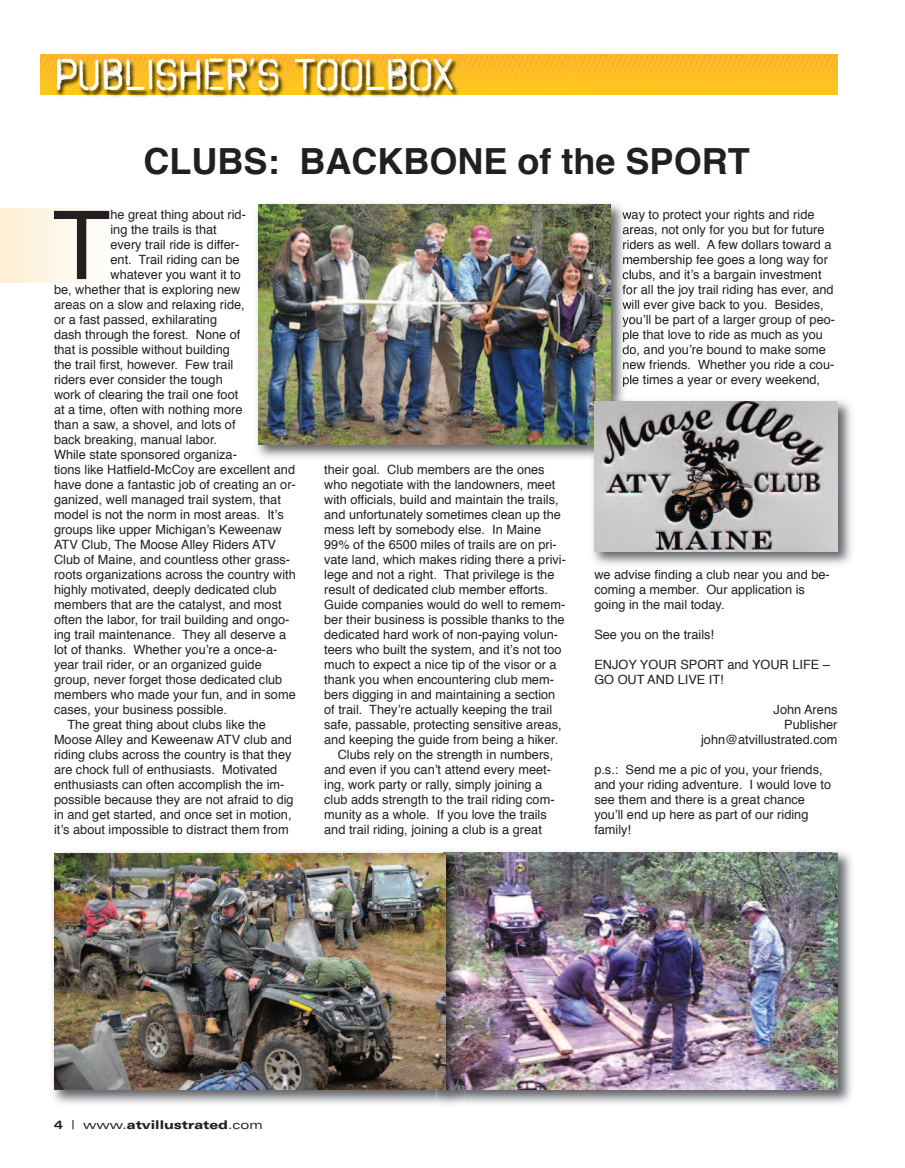
<style>
.page{position:relative;width:905px;height:1168px;background:#fff}
.page>*{position:absolute;margin:0;border:0;box-sizing:border-box;transform-origin:0 0}
.t1{font:95.1px "Helvetica";color:#231f20}
.t2{font:45px "Octin Spraypaint Free";color:#fff}
.t3{font:700 36px "Helvetica";color:#231f20}
.t4{font:12.75px/15px "Helvetica";color:#231f20}
.t5{font:900 expanded 12px "Univers";color:#231f20}
.s1{font-weight:700}
.s2{font-weight:400}
</style>
<div class="page">
<div style="left:0;top:208px;width:112px;height:75px;background:linear-gradient(to right,#feefd4,#fefefd)"></div>
<img style="left:40px;top:54px;width:797px;height:40px">
<img style="left:49px;top:54px;width:531px;height:43px">
<img style="left:52px;top:851px;width:800px;height:253px">
<img style="left:465px;top:852px;width:372px;height:237px">
<img style="left:256px;top:203px;width:373px;height:255px">
<svg style="left:622px;top:211px;width:8px;height:9px"></svg>
<svg style="left:623px;top:227px;width:7px;height:22px"></svg>
<svg style="left:623px;top:256px;width:7px;height:8px"></svg>
<svg style="left:622px;top:270px;width:8px;height:25px"></svg>
<svg style="left:622px;top:301px;width:8px;height:9px"></svg>
<svg style="left:622px;top:316px;width:8px;height:39px"></svg>
<svg style="left:623px;top:361px;width:7px;height:8px"></svg>
<svg style="left:623px;top:376px;width:6px;height:11px"></svg>
<img style="left:259px;top:205px;width:351px;height:239px">
<img style="left:436px;top:851px;width:29px;height:254px">
<img style="left:443px;top:852px;width:22px;height:237px">
<img style="left:54px;top:853px;width:391px;height:236px">
<img style="left:588px;top:395px;width:264px;height:175px">
<img style="left:594px;top:401px;width:243px;height:150px">
<h2 class="t2" style="left:54px;top:49px;width:403px">PUBLISHER’S TOOLBOX</h2>
<h3 class="t3" style="left:143px;top:146px;width:607px">CLUBS: BACKBONE of the SPORT</h3>
<h1 class="t1" style="left:52px;top:206px;width:60px">T</h1>
<p class="t4" style="left:110px;top:208px;width:137px">he great thing about rid-</p>
<p class="t4" style="left:110px;top:223px;width:108px">ing the trails is that</p>
<p class="t4" style="left:110px;top:238px;width:130px">every trail ride is differ-</p>
<p class="t4" style="left:110px;top:253px;width:130px">ent. Trail riding can be</p>
<p class="t4" style="left:110px;top:268px;width:132px">whatever you want it to</p>
<p class="t4" style="left:54px;top:283px;width:188px">be, whether that is exploring new</p>
<p class="t4" style="left:54px;top:298px;width:192px">areas on a slow and relaxing ride,</p>
<p class="t4" style="left:54px;top:313px;width:165px">or a fast passed, exhilarating</p>
<p class="t4" style="left:54px;top:328px;width:188px">dash through the forest. None of</p>
<p class="t4" style="left:54px;top:343px;width:177px">that is possible without building</p>
<p class="t4" style="left:54px;top:358px;width:181px">the trail first, however. Few trail</p>
<p class="t4" style="left:54px;top:373px;width:170px">riders ever consider the tough</p>
<p class="t4" style="left:54px;top:388px;width:186px">work of clearing the trail one foot</p>
<p class="t4" style="left:54px;top:403px;width:190px">at a time, often with nothing more</p>
<p class="t4" style="left:54px;top:418px;width:183px">than a saw, a shovel, and lots of</p>
<p class="t4" style="left:54px;top:433px;width:165px">back breaking, manual labor.</p>
<p class="t4" style="left:54px;top:448px;width:184px">While state sponsored organiza-</p>
<p class="t4" style="left:54px;top:463px;width:242px">tions like Hatfield-McCoy are excellent and</p>
<p class="t4" style="left:54px;top:478px;width:243px">have done a fantastic job of creating an or-</p>
<p class="t4" style="left:54px;top:493px;width:228px">ganized, well managed trail system, that</p>
<p class="t4" style="left:54px;top:508px;width:231px">model is not the norm in most areas. It’s</p>
<p class="t4" style="left:54px;top:523px;width:229px">groups like upper Michigan’s Keweenaw</p>
<p class="t4" style="left:54px;top:538px;width:223px">ATV Club, The Moose Alley Riders ATV</p>
<p class="t4" style="left:54px;top:553px;width:237px">Club of Maine, and countless other grass-</p>
<p class="t4" style="left:54px;top:568px;width:243px">roots organizations across the country with</p>
<p class="t4" style="left:54px;top:583px;width:224px">highly motivated, deeply dedicated club</p>
<p class="t4" style="left:54px;top:598px;width:229px">members that are the catalyst, and most</p>
<p class="t4" style="left:54px;top:613px;width:237px">often the labor, for trail building and ongo-</p>
<p class="t4" style="left:54px;top:628px;width:234px">ing trail maintenance. They all deserve a</p>
<p class="t4" style="left:54px;top:643px;width:225px">lot of thanks. Whether you’re a once-a-</p>
<p class="t4" style="left:54px;top:658px;width:209px">year trail rider, or an organized guide</p>
<p class="t4" style="left:54px;top:673px;width:230px">group, never forget those dedicated club</p>
<p class="t4" style="left:54px;top:688px;width:243px">members who made your fun, and in some</p>
<p class="t4" style="left:54px;top:703px;width:174px">cases, your business possible.</p>
<p class="t4" style="left:67px;top:718px;width:200px">The great thing about clubs like the</p>
<p class="t4" style="left:54px;top:733px;width:239px">Moose Alley and Keweenaw ATV club and</p>
<p class="t4" style="left:54px;top:748px;width:239px">riding clubs across the country is that they</p>
<p class="t4" style="left:54px;top:763px;width:225px">are chock full of enthusiasts. Motivated</p>
<p class="t4" style="left:54px;top:778px;width:232px">enthusiasts can often accomplish the im-</p>
<p class="t4" style="left:54px;top:793px;width:241px">possible because they are not afraid to dig</p>
<p class="t4" style="left:54px;top:808px;width:239px">in and get started, and once set in motion,</p>
<p class="t4" style="left:54px;top:823px;width:236px">it’s about impossible to distract them from</p>
<p class="t4" style="left:324px;top:463px;width:222px">their goal. Club members are the ones</p>
<p class="t4" style="left:324px;top:478px;width:233px">who negotiate with the landowners, meet</p>
<p class="t4" style="left:324px;top:493px;width:236px">with officials, build and maintain the trails,</p>
<p class="t4" style="left:324px;top:508px;width:238px">and unfortunately sometimes clean up the</p>
<p class="t4" style="left:324px;top:523px;width:218px">mess left by somebody else. In Maine</p>
<p class="t4" style="left:324px;top:538px;width:234px">99% of the 6500 miles of trails are on pri-</p>
<p class="t4" style="left:324px;top:553px;width:243px">vate land, which makes riding there a privi-</p>
<p class="t4" style="left:324px;top:568px;width:232px">lege and not a right. That privilege is the</p>
<p class="t4" style="left:324px;top:583px;width:225px">result of dedicated club member efforts.</p>
<p class="t4" style="left:324px;top:598px;width:242px">Guide companies would do well to remem-</p>
<p class="t4" style="left:324px;top:613px;width:242px">ber their business is possible thanks to the</p>
<p class="t4" style="left:324px;top:628px;width:235px">dedicated hard work of non-paying volun-</p>
<p class="t4" style="left:324px;top:643px;width:239px">teers who built the system, and it’s not too</p>
<p class="t4" style="left:324px;top:658px;width:234px">much to expect a nice tip of the visor or a</p>
<p class="t4" style="left:324px;top:673px;width:231px">thank you when encountering club mem-</p>
<p class="t4" style="left:324px;top:688px;width:233px">bers digging in and maintaining a section</p>
<p class="t4" style="left:324px;top:703px;width:229px">of trail. They’re actually keeping the trail</p>
<p class="t4" style="left:324px;top:718px;width:239px">safe, passable, protecting sensitive areas,</p>
<p class="t4" style="left:324px;top:733px;width:235px">and keeping the guide from being a hiker.</p>
<p class="t4" style="left:337px;top:748px;width:217px">Clubs rely on the strength in numbers,</p>
<p class="t4" style="left:324px;top:763px;width:228px">and even if you can’t attend every meet-</p>
<p class="t4" style="left:324px;top:778px;width:220px">ing, work party or rally, simply joining a</p>
<p class="t4" style="left:324px;top:793px;width:232px">club adds strength to the trail riding com-</p>
<p class="t4" style="left:324px;top:808px;width:224px">munity as a whole. If you love the trails</p>
<p class="t4" style="left:324px;top:823px;width:219px">and trail riding, joining a club is a great</p>
<p class="t4" style="left:622px;top:208px;width:214px">way to protect your rights and ride areas, not only for you but for future riders as well. A few dollars toward a membership fee goes a long way for clubs, and it’s a bargain investment for all the joy trail riding has ever, and will ever give back to you. Besides, you’ll be part of a larger group of peo&shy;ple that love to ride as much as you do, and you’re bound to make some new friends. Whether you ride a cou&shy;ple times a year or every weekend,</p>
<p class="t4" style="left:594px;top:568px;width:237px">we advise finding a club near you and be&shy;coming a member. Our application is going in the mail today.</p>
<p class="t4" style="left:594px;top:628px;width:121px">See you on the trails!</p>
<p class="t4" style="left:594px;top:658px;width:237px">ENJOY YOUR SPORT and YOUR LIFE –<br>GO OUT AND LIVE IT!</p>
<p class="t4" style="left:701px;top:703px;width:138px;text-align:right">John Arens<br>Publisher john@atvillustrated.com</p>
<p class="t4" style="left:594px;top:763px;width:238px">p.s.: Send me a pic of you, your friends, and your riding adventure. I would love to see them and there is a great chance you’ll end up here as part of our riding family!</p>
<p class="t5" style="left:54px;top:1120px;width:210px"><span class="s1">4</span> <span class="s2">| www.</span>atvillustrated<span class="s2">.com</span></p>
</div>
